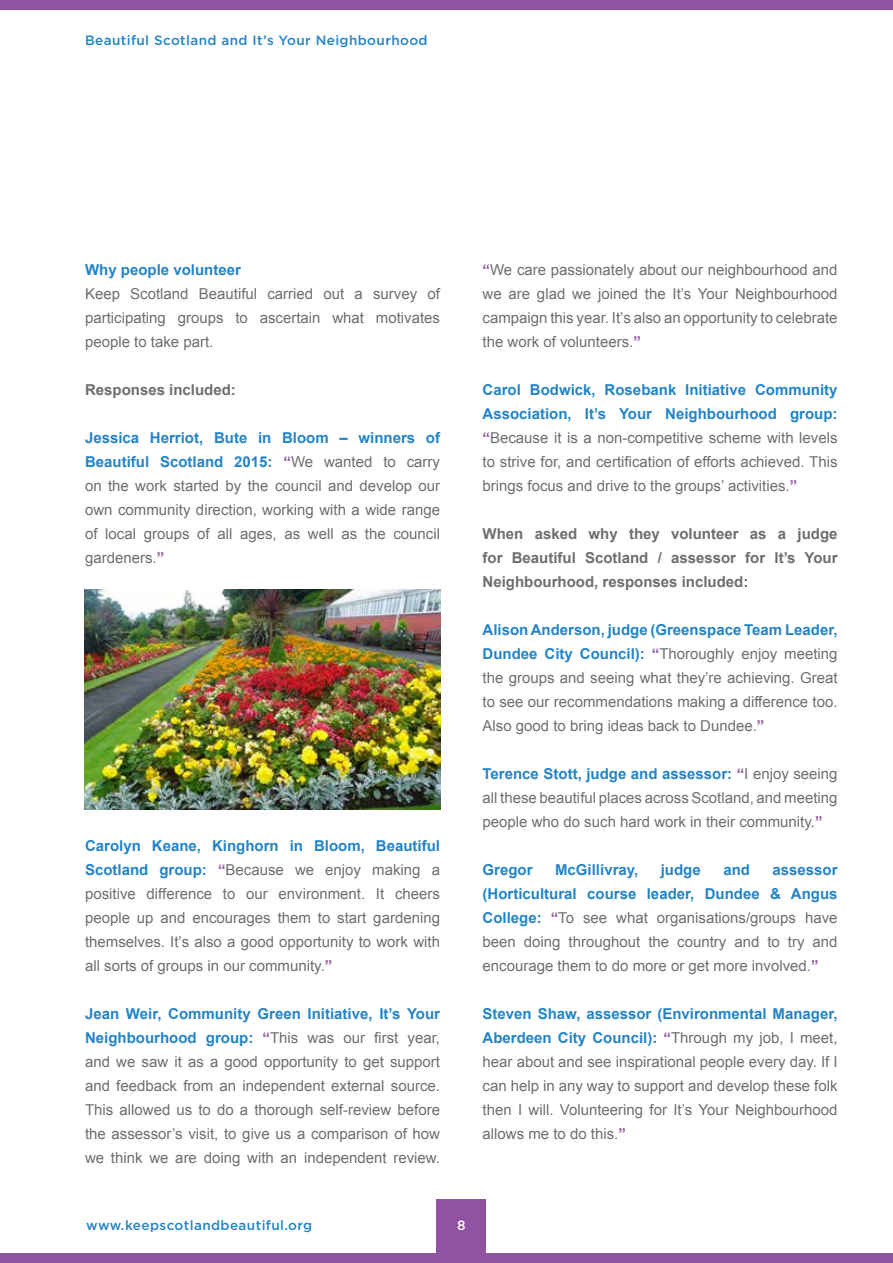
<style>
.page{position:relative;width:893px;height:1263px;background:#fff}
.page>*{position:absolute;margin:0;border:0;box-sizing:border-box;transform-origin:0 0}
.t1{font:15px/24px "Arial";color:#6d6e71;text-align:justify}
.t2{font:700 15px/24px "Arial";color:#6d6e71;text-align:justify}
.t3{font:700 15px "Arial";color:#2484c6}
.t4{font:500 13.5px "Gotham";letter-spacing:.03em;color:#2484c6}
.t5{font:500 13.5px "Gotham";color:#fff}
.s1{font-weight:700;color:#2484c6}
.s2{font-weight:700;color:#8f53a1}
</style>
<div class="page">
<div style="left:436px;top:1199px;width:50px;height:64px;background:#8f53a1"></div>
<div style="left:0;top:1253px;width:893px;height:10px;background:#8f53a1"></div>
<div style="left:0;top:0;width:893px;height:10px;background:#8f53a1"></div>
<img style="left:85px;top:589px;width:355px;height:220px">
<p class="t4" style="left:85px;top:33px;width:344px">Beautiful Scotland and It’s Your Neighbourhood</p>
<p class="t3" style="left:85px;top:259px;width:157px">Why people volunteer</p>
<p class="t1" style="left:85px;top:281px;width:356px">Keep Scotland Beautiful carried out a survey of participating groups to ascertain what motivates people to take part.</p>
<p class="t2" style="left:85px;top:378px;width:152px">Responses included:</p>
<p class="t1" style="left:85px;top:425px;width:356px"><span class="s1">Jessica Herriot, Bute in Bloom – winners of Beautiful Scotland 2015:</span> <span class="s2">“</span>We wanted to carry on the work started by the council and develop our own community direction, working with a wide range of local groups of all ages, as well as the council gardeners.<span class="s2">”</span></p>
<p class="t1" style="left:85px;top:833px;width:356px"><span class="s1">Carolyn Keane, Kinghorn in Bloom, Beautiful Scotland group:</span> <span class="s2">“</span>Because we enjoy making a positive difference to our environment. It cheers people up and encourages them to start gardening themselves. It’s also a good opportunity to work with all sorts of groups in our community.<span class="s2">”</span></p>
<p class="t1" style="left:85px;top:1001px;width:356px"><span class="s1">Jean Weir, Community Green Initiative, It’s Your Neighbourhood group:</span> <span class="s2">“</span>This was our first year, and we saw it as a good opportunity to get support and feedback from an independent external source.<br>This allowed us to do a thorough self-review before the assessor’s visit, to give us a comparison of how we think we are doing with an independent review.</p>
<p class="t1" style="left:483px;top:257px;width:356px"><span class="s2">“</span>We care passionately about our neighbourhood and we are glad we joined the It’s Your Neighbourhood campaign this year. It’s also an opportunity to celebrate the work of volunteers.<span class="s2">”</span></p>
<p class="t1" style="left:483px;top:377px;width:356px"><span class="s1">Carol Bodwick, Rosebank Initiative Community Association, It’s Your Neighbourhood group: </span><span class="s2">“</span>Because it is a non-competitive scheme with levels to strive for, and certification of efforts achieved. This brings focus and drive to the groups’ activities.<span class="s2">”</span></p>
<p class="t2" style="left:483px;top:522px;width:356px">When asked why they volunteer as a judge for Beautiful Scotland / assessor for It’s Your Neighbourhood, responses included:</p>
<p class="t1" style="left:483px;top:617px;width:356px"><span class="s1">Alison Anderson, judge (Greenspace Team Leader, Dundee City Council):</span> <span class="s2">“</span>Thoroughly enjoy meeting the groups and seeing what they’re achieving. Great to see our recommendations making a difference too.<br>Also good to bring ideas back to Dundee.<span class="s2">”</span></p>
<p class="t1" style="left:483px;top:761px;width:356px"><span class="s1">Terence Stott, judge and assessor:</span> <span class="s2">“</span>I enjoy seeing all these beautiful places across Scotland, and meeting people who do such hard work in their community.<span class="s2">”</span></p>
<p class="t3" style="left:483px;top:859px;width:52px">Gregor</p>
<p class="t3" style="left:555px;top:859px;width:85px">McGillivray,</p>
<p class="t3" style="left:661px;top:859px;width:41px">judge</p>
<p class="t3" style="left:723px;top:859px;width:28px">and</p>
<p class="t1" style="left:483px;top:857px;width:356px;text-indent:290px"><span class="s1">assessor (Horticultural course leader, Dundee &amp; Angus College:</span> <span class="s2">“</span>To see what organisations/groups have been doing throughout the country and to try and encourage them to do more or get more involved.<span class="s2">”</span></p>
<p class="t1" style="left:483px;top:1001px;width:356px"><span class="s1">Steven Shaw, assessor (Environmental Manager, Aberdeen City Council):</span> <span class="s2">“</span>Through my job, I meet, hear about and see inspirational people every day. If I can help in any way to support and develop these folk then I will. Volunteering for It’s Your Neighbourhood allows me to do this.<span class="s2">”</span></p>
<p class="t4" style="left:86px;top:1217px;width:228px">www.keepscotlandbeautiful.org</p>
<p class="t5" style="left:457px;top:1217px;width:10px">8</p>
</div>
